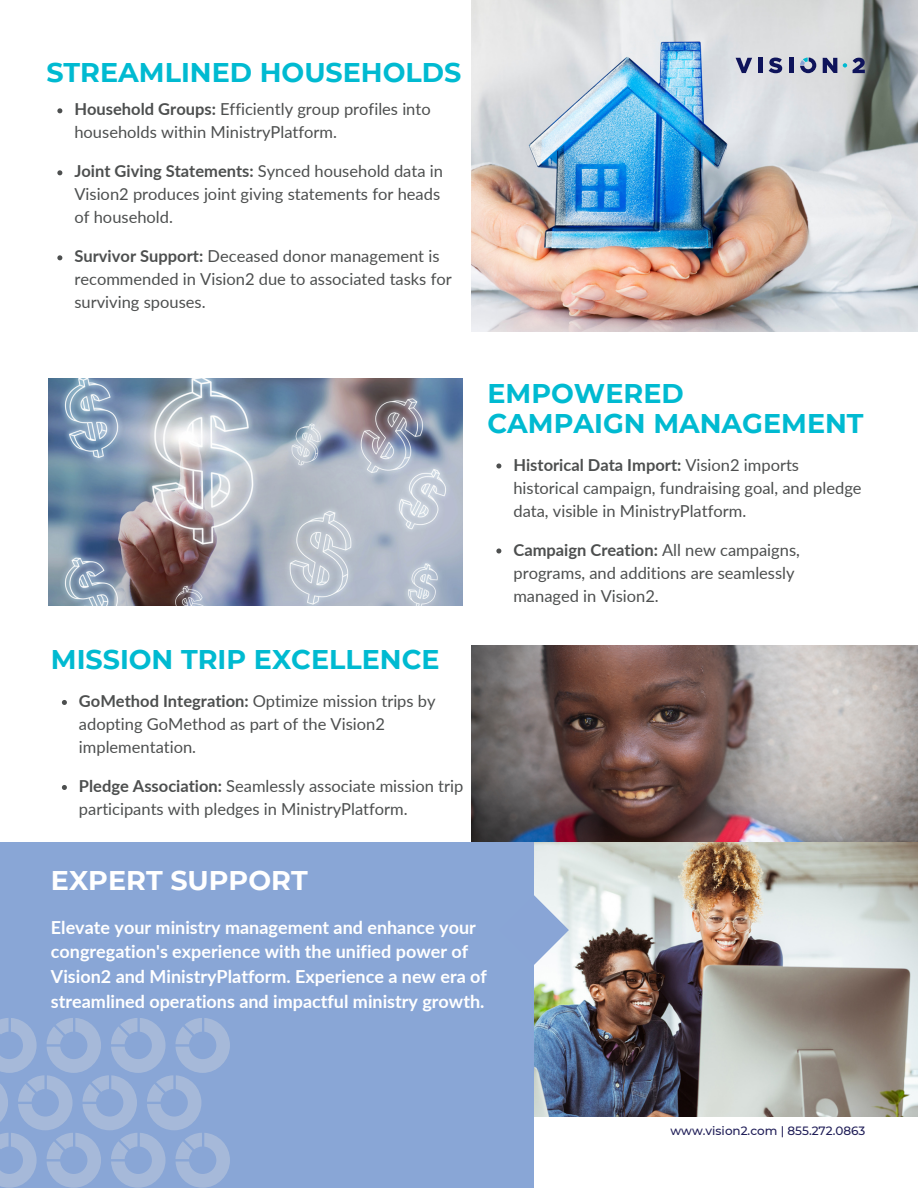
<style>
.page{position:relative;width:918px;height:1188px;background:#fff}
.page>*{position:absolute;margin:0;border:0;box-sizing:border-box;transform-origin:0 0}
.t1{font:700 27px/30.3px "Montserrat";color:#00bad1}
.t2{font:700 27px "Montserrat";color:#fff}
.t3{font:700 18px/24.8px "Lato";color:#fff}
.t4{font:16.5px/23px "Lato";color:#4d4f4f}
.t5{font:500 12px "Montserrat";color:#201e58}
.s1{font-weight:700}
</style>
<div class="page">
<div style="left:0;top:842px;width:534px;height:346px;background:#89a6d6"></div>
<svg style="left:0;top:1018px;width:230px;height:170px"></svg>
<img style="left:472px;top:0;width:445px;height:332px">
<svg style="left:736px;top:58px;width:16px;height:15px"></svg>
<div style="left:758px;top:58px;width:5px;height:15px;background:#0f145b"></div>
<svg style="left:769px;top:58px;width:13px;height:15px"></svg>
<hr style="left:789px;top:58px;width:4px;height:15px;background:#0f145b">
<svg style="left:823px;top:58px;width:14px;height:15px"></svg>
<svg style="left:853px;top:58px;width:12px;height:15px"></svg>
<svg style="left:800px;top:58px;width:16px;height:15px"></svg>
<svg style="left:843px;top:63px;width:4px;height:5px"></svg>
<img style="left:534px;top:842px;width:384px;height:275px">
<svg style="left:534px;top:895px;width:35px;height:70px"></svg>
<img style="left:49px;top:378px;width:414px;height:228px">
<img style="left:472px;top:645px;width:445px;height:197px">
<svg style="left:496px;top:464px;width:5px;height:5px"></svg>
<svg style="left:496px;top:549px;width:5px;height:5px"></svg>
<svg style="left:62px;top:700px;width:5px;height:5px"></svg>
<svg style="left:62px;top:785px;width:5px;height:5px"></svg>
<svg style="left:57px;top:108px;width:5px;height:5px"></svg>
<svg style="left:57px;top:170px;width:5px;height:5px"></svg>
<svg style="left:57px;top:255px;width:5px;height:5px"></svg>
<h1 class="t1" style="left:46px;top:57px;width:417px">STREAMLINED HOUSEHOLDS</h1>
<p class="t4" style="left:74px;top:97px;width:358px"><span class="s1">Household Groups:</span> Efficiently group profiles into households within MinistryPlatform.</p>
<p class="t4" style="left:74px;top:159px;width:370px"><span class="s1">Joint Giving Statements:</span> Synced household data in<br>Vision2 produces joint giving statements for heads of household.</p>
<p class="t4" style="left:74px;top:244px;width:379px"><span class="s1">Survivor Support:</span> Deceased donor management is recommended in Vision2 due to associated tasks for surviving spouses.</p>
<p class="t1" style="left:51px;top:644px;width:390px">MISSION TRIP EXCELLENCE</p>
<p class="t4" style="left:79px;top:689px;width:358px"><span class="s1">GoMethod Integration:</span> Optimize mission trips by adopting GoMethod as part of the Vision2 implementation.</p>
<p class="t4" style="left:79px;top:774px;width:386px"><span class="s1">Pledge Association:</span> Seamlessly associate mission trip participants with pledges in MinistryPlatform.</p>
<h2 class="t2" style="left:51px;top:864px;width:258px">EXPERT SUPPORT</h2>
<h1 class="t1" style="left:488px;top:378px;width:378px">EMPOWERED<br>CAMPAIGN MANAGEMENT</h1>
<p class="t4" style="left:513px;top:453px;width:350px"><span class="s1">Historical Data Import:</span> Vision2 imports historical campaign, fundraising goal, and pledge data, visible in MinistryPlatform.</p>
<h1 class="t4" style="left:513px;top:538px;width:288px"><span class="s1">Campaign Creation:</span> All new campaigns, programs, and additions are seamlessly managed in Vision2.</h1>
<p class="t3" style="left:51px;top:914px;width:438px">Elevate your ministry management and enhance your congregation's experience with the unified power of Vision2 and MinistryPlatform. Experience a new era of streamlined operations and impactful ministry growth.</p>
<p class="t5" style="left:671px;top:1124px;width:196px">www.vision2.com | 855.272.0863</p>
</div>
